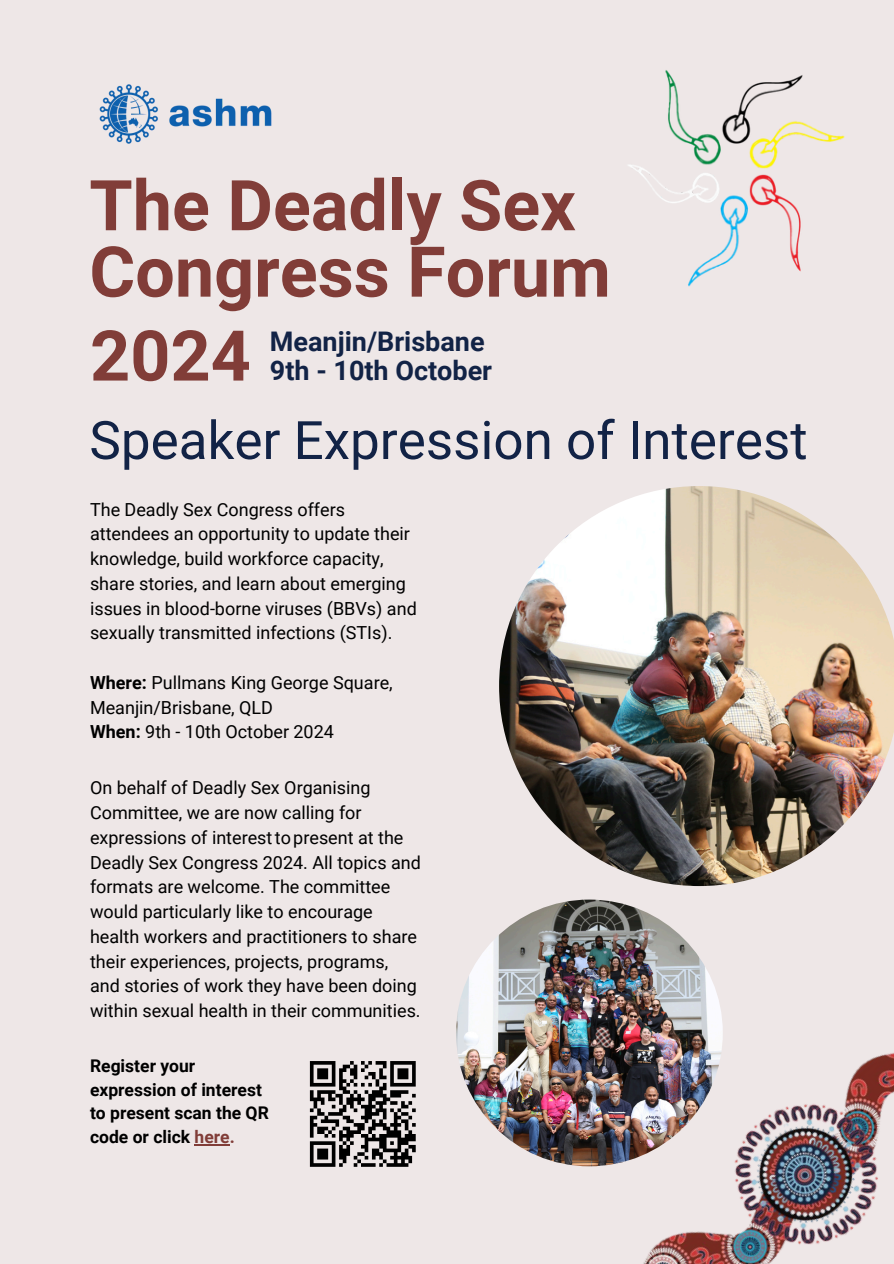
<style>
.page{position:relative;width:894px;height:1264px;background:#fff}
.page>*{position:absolute;margin:0;border:0;box-sizing:border-box;transform-origin:0 0}
.t1{font:700 70.05px/66.3px "Roboto";color:#813d38}
.t2{font:52.95px "Roboto";color:#122346}
.t3{font:700 27px "Roboto";color:#122346}
.t4{font:18px/24.8px "Roboto";color:#000}
.t5{font:700 17.55px/23.7px "Roboto";color:#000}
.s1{font-weight:700}
.s2{color:#813d38}
</style>
<div class="page">
<div style="left:0;top:0;width:893px;height:1263px;background:#eee7e7"></div>
<img style="left:573px;top:948px;width:320px;height:315px">
<img style="left:99px;top:84px;width:173px;height:60px">
<img style="left:628px;top:70px;width:217px;height:217px">
<svg style="left:309px;top:1061px;width:107px;height:106px"></svg>
<img style="left:499px;top:486px;width:394px;height:400px">
<hr style="left:194px;top:1144px;width:36px;height:1px;background:#813d38">
<img style="left:456px;top:899px;width:266px;height:267px;border-radius:50%">
<p class="t1" style="left:89px;top:173px;width:523px">The Deadly Sex<br>Congress Forum</p>
<h4 class="t3" style="left:270px;top:326px;width:216px">Meanjin/Brisbane</h4>
<h1 class="t1" style="left:90px;top:323px;width:162px">2024</h1>
<h4 class="t3" style="left:270px;top:355px;width:224px">9th - 10th October</h4>
<p class="t2" style="left:89px;top:410px;width:719px">Speaker Expression of Interest</p>
<h2 class="t4" style="left:90px;top:497px;width:328px">The Deadly Sex Congress offers attendees an opportunity to update their knowledge, build workforce capacity, share stories, and learn about emerging issues in blood-borne viruses (BBVs) and sexually transmitted infections (STIs).</h2>
<p class="t4" style="left:90px;top:670px;width:304px"><span class="s1">Where:</span> Pullmans King George Square,<br>Meanjin/Brisbane, QLD</p>
<p class="t4" style="left:90px;top:719px;width:245px"><span class="s1">When:</span> 9th - 10th October 2024</p>
<h3 class="t4" style="left:90px;top:775px;width:332px">On behalf of Deadly Sex Organising Committee, we are now calling for expressions of interesttopresent at the Deadly Sex Congress 2024. All topics and formats are welcome. The committee would particularly like to encourage health workers and practitioners to share their experiences, projects, programs, and stories of work they have been doing within sexual health in their communities.</h3>
<p class="t5" style="left:90px;top:1054px;width:180px">Register your expression of interest to present scan the QR code or click <span class="s2">here.</span></p>
</div>
